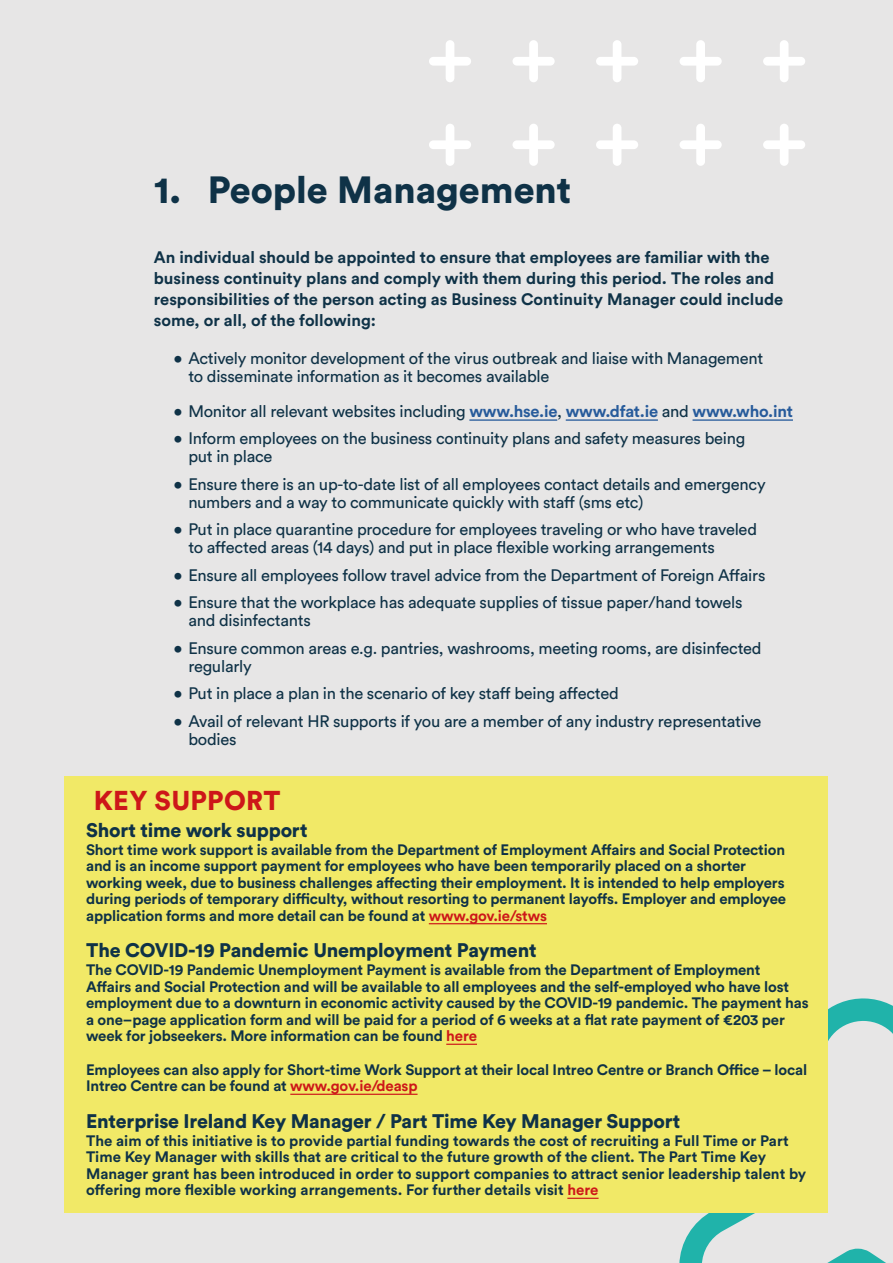
<style>
.page{position:relative;width:893px;height:1263px;background:#e7e6e6}
.page>*{position:absolute;margin:0;border:0;box-sizing:border-box;transform-origin:0 0}
.t1{font:900 37.5px "Circular Std";color:#0f3247}
.t2{font:900 27px "Circular Std";letter-spacing:.01em;color:#cd1719}
.t3{font:900 19.5px "Circular Std";letter-spacing:-.01em;color:#0f3247}
.t4{font:16.5px/18px "Circular Std";letter-spacing:-.015em;color:#0f3247}
.t5{font:700 16.5px/21px "Circular Std";color:#0f3247}
.t6{font:700 15px/16.5px "Circular Std";letter-spacing:-.01em;color:#0f3247}
.s1{font-weight:700;color:#275b9b}
.s2{color:#cd1719}
</style>
<div class="page">
<hr style="left:469px;top:419px;width:88px;height:2px;background:#275b9b">
<hr style="left:566px;top:419px;width:92px;height:2px;background:#275b9b">
<hr style="left:692px;top:419px;width:101px;height:2px;background:#275b9b">
<div style="left:5px;top:0;width:90px;height:181px;background:#e7e6e6"></div>
<svg style="left:429px;top:0;width:376px;height:166px;background:#e9e8e8"></svg>
<svg style="left:674px;top:993px;width:219px;height:270px;background:#cadedd"></svg>
<div style="left:65px;top:777px;width:763px;height:436px;background:#f1e967"></div>
<hr style="left:429px;top:923px;width:118px;height:1px;background:#cd1719">
<hr style="left:446px;top:1044px;width:31px;height:1px;background:#cd1719">
<hr style="left:290px;top:1094px;width:128px;height:1px;background:#cd1719">
<hr style="left:567px;top:1198px;width:32px;height:1px;background:#cd1719">
<h1 class="t1" style="left:154px;top:165px;width:419px">1. People Management</h1>
<p class="t5" style="left:154px;top:246px;width:631px">An individual should be appointed to ensure that employees are familiar with the business continuity plans and comply with them during this period. The roles and responsibilities of the person acting as Business Continuity Manager could include some, or all, of the following:</p>
<p class="t4" style="left:188px;top:349px;width:577px;text-indent:-15px">• Actively monitor development of the virus outbreak and liaise with Management to disseminate information as it becomes available</p>
<p class="t4" style="left:173px;top:402px;width:621px">• Monitor all relevant websites including <span class="s1">www.hse.ie</span>, <span class="s1">www.dfat.ie</span> and <span class="s1">www.who.int</span></p>
<p class="t4" style="left:188px;top:429px;width:559px;text-indent:-15px">• Inform employees on the business continuity plans and safety measures being put in place</p>
<p class="t4" style="left:188px;top:475px;width:579px;text-indent:-15px">• Ensure there is an up-to-date list of all employees contact details and emergency numbers and a way to communicate quickly with staff (sms etc)</p>
<p class="t4" style="left:188px;top:520px;width:570px;text-indent:-15px">• Put in place quarantine procedure for employees traveling or who have traveled to affected areas (14 days) and put in place flexible working arrangements</p>
<p class="t4" style="left:173px;top:566px;width:594px">• Ensure all employees follow travel advice from the Department of Foreign Affairs</p>
<p class="t4" style="left:188px;top:593px;width:556px;text-indent:-15px">• Ensure that the workplace has adequate supplies of tissue paper/hand towels and disinfectants</p>
<p class="t4" style="left:188px;top:639px;width:575px;text-indent:-15px">• Ensure common areas e.g. pantries, washrooms, meeting rooms, are disinfected regularly</p>
<p class="t4" style="left:173px;top:684px;width:447px">• Put in place a plan in the scenario of key staff being affected</p>
<p class="t4" style="left:188px;top:712px;width:575px;text-indent:-15px">• Avail of relevant HR supports if you are a member of any industry representative bodies</p>
<h2 class="t2" style="left:94px;top:782px;width:188px">KEY SUPPORT</h2>
<h3 class="t3" style="left:86px;top:817px;width:223px">Short time work support</h3>
<p class="t6" style="left:86px;top:841px;width:702px">Short time work support is available from the Department of Employment Affairs and Social Protection and is an income support payment for employees who have been temporarily placed on a shorter working week, due to business challenges affecting their employment. It is intended to help employers during periods of temporary difficulty, without resorting to permanent layoffs. Employer and employee application forms and more detail can be found at <span class="s2">www.gov.ie/stws</span></p>
<h3 class="t3" style="left:86px;top:937px;width:452px">The COVID-19 Pandemic Unemployment Payment</h3>
<p class="t6" style="left:86px;top:961px;width:724px">The COVID-19 Pandemic Unemployment Payment is available from the Department of Employment Affairs and Social Protection and will be available to all employees and the self-employed who have lost employment due to a downturn in economic activity caused by the COVID-19 pandemic. The payment has a one–page application form and will be paid for a period of 6 weeks at a flat rate payment of €203 per week for jobseekers. More information can be found <span class="s2">here</span></p>
<p class="t6" style="left:86px;top:1061px;width:722px">Employees can also apply for Short-time Work Support at their local Intreo Centre or Branch Office – local<br>Intreo Centre can be found at <span class="s2">www.gov.ie/deasp</span></p>
<h3 class="t3" style="left:86px;top:1108px;width:596px">Enterprise Ireland Key Manager / Part Time Key Manager Support</h3>
<p class="t6" style="left:86px;top:1132px;width:722px">The aim of this initiative is to provide partial funding towards the cost of recruiting a Full Time or Part Time Key Manager with skills that are critical to the future growth of the client. The Part Time Key Manager grant has been introduced in order to support companies to attract senior leadership talent by offering more flexible working arrangements. For further details visit <span class="s2">here</span></p>
</div>
